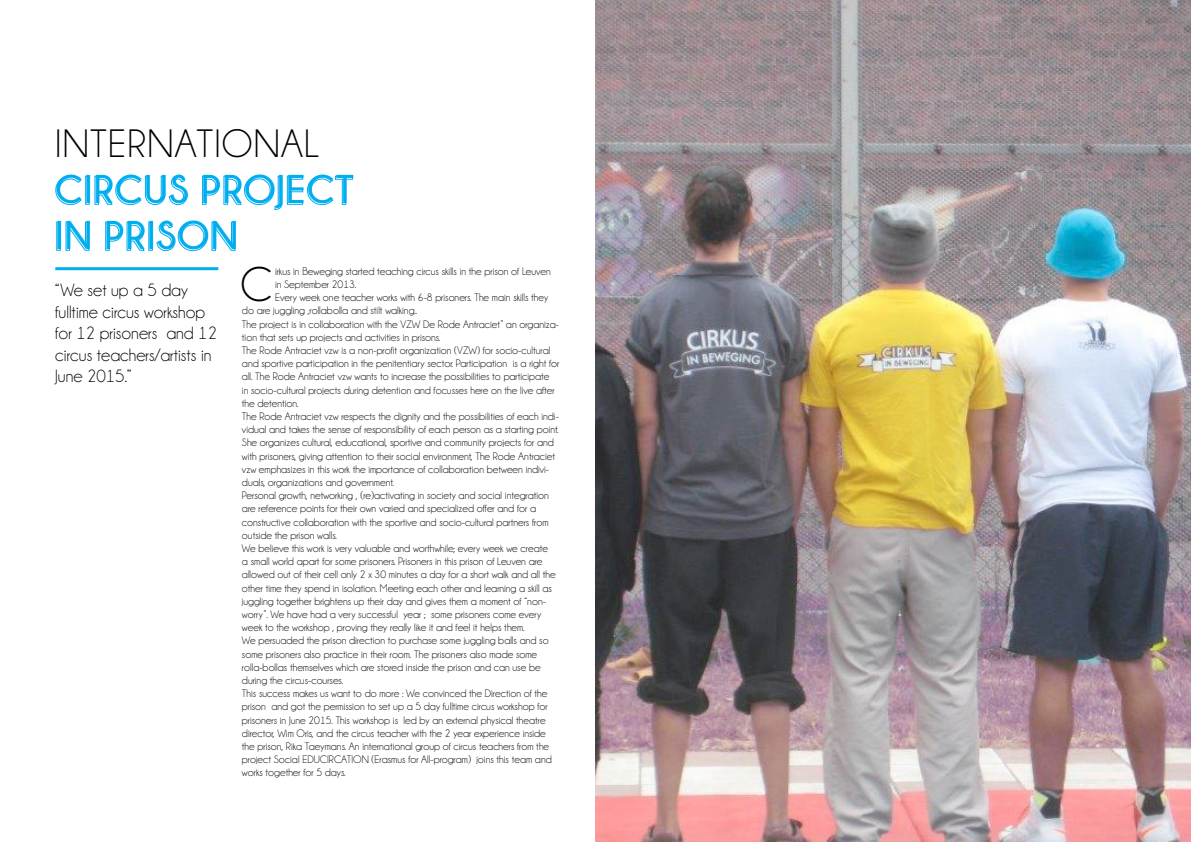
<style>
.page{position:relative;width:1191px;height:842px;background:#fff}
.page>*{position:absolute;margin:0;border:0;box-sizing:border-box;transform-origin:0 0}
.t1{font:49.2px "Champagne&Limousines";color:#000}
.t2{font:700 40px/46px "Champagne&Limousines";letter-spacing:.03em;color:#00aeef}
.t3{font:40px "Champagne&Limousines";letter-spacing:.03em;color:#000}
.t4{font:18px/21.6px "Champagne&Limousines";color:#000}
.t5{font:11px "Champagne&Limousines";color:#000}
</style>
<div class="page">
<hr style="left:55px;top:267px;width:163px;height:3px;background:#00aeef">
<img style="left:595px;top:0;width:596px;height:842px">
<svg style="left:56px;top:221px;width:180px;height:31px"></svg>
<svg style="left:55px;top:175px;width:298px;height:35px"></svg>
<h2 class="t3" style="left:55px;top:124px;width:266px">INTERNATIONAL</h2>
<h2 class="t2" style="left:55px;top:166px;width:300px">CIRCUS PROJECT<br>IN PRISON</h2>
<h3 class="t4" style="left:55px;top:279px;width:163px">“We set up a 5 day fulltime circus workshop for 12 prisoners and 12 circus teachers/artists in<br>June 2015.”</h3>
<h1 class="t1" style="left:240px;top:260px;width:34px">C</h1>
<p class="t5" style="left:275px;top:266px;width:277px">irkus in Beweging started teaching circus skills in the prison of Leuven</p>
<p class="t5" style="left:275px;top:279px;width:83px">in September 2013.</p>
<p class="t5" style="left:275px;top:292px;width:275px">Every week one teacher works with 6-8 prisoners. The main skills they</p>
<p class="t5" style="left:242px;top:305px;width:177px">do are juggling ,rollabolla and stilt walking..</p>
<p class="t5" style="left:242px;top:318px;width:319px">The project is in collaboration with the VZW De Rode Antraciet” an organiza-</p>
<p class="t5" style="left:242px;top:332px;width:200px">tion that sets up projects and activities in prisons.</p>
<p class="t5" style="left:242px;top:345px;width:310px">The Rode Antraciet vzw is a non-profit organization (VZW) for socio-cultural</p>
<p class="t5" style="left:242px;top:358px;width:319px">and sportive participation in the penitentiary sector. Participation is a right for</p>
<p class="t5" style="left:242px;top:371px;width:309px">all. The Rode Antraciet vzw wants to increase the possibilities to participate</p>
<p class="t5" style="left:242px;top:384px;width:314px">in socio-cultural projects during detention and focusses here on the live after</p>
<p class="t5" style="left:242px;top:398px;width:58px">the detention.</p>
<p class="t5" style="left:242px;top:411px;width:318px">The Rode Antraciet vzw respects the dignity and the possibilities of each indi-</p>
<p class="t5" style="left:242px;top:424px;width:318px">vidual and takes the sense of responsibility of each person as a starting point.</p>
<p class="t5" style="left:242px;top:437px;width:313px">She organizes cultural, educational, sportive and community projects for and</p>
<p class="t5" style="left:242px;top:450px;width:315px">with prisoners, giving attention to their social environment, The Rode Antraciet</p>
<p class="t5" style="left:242px;top:464px;width:309px">vzw emphasizes in this work the importance of collaboration between indivi-</p>
<p class="t5" style="left:242px;top:477px;width:153px">duals, organizations and government.</p>
<p class="t5" style="left:242px;top:490px;width:308px">Personal growth, networking , (re)activating in society and social integration</p>
<p class="t5" style="left:242px;top:503px;width:295px">are reference points for their own varied and specialized offer and for a</p>
<p class="t5" style="left:242px;top:516px;width:308px">constructive collaboration with the sportive and socio-cultural partners from</p>
<p class="t5" style="left:242px;top:530px;width:96px">outside the prison walls.</p>
<p class="t5" style="left:242px;top:543px;width:307px">We believe this work is very valuable and worthwhile; every week we create</p>
<p class="t5" style="left:242px;top:556px;width:302px">a small world apart for some prisoners. Prisoners in this prison of Leuven are</p>
<p class="t5" style="left:242px;top:569px;width:315px">allowed out of their cell only 2 x 30 minutes a day for a short walk and all the</p>
<p class="t5" style="left:242px;top:582px;width:311px">other time they spend in isolation. Meeting each other and learning a skill as</p>
<p class="t5" style="left:242px;top:596px;width:305px">juggling together brightens up their day and gives them a moment of “non-</p>
<p class="t5" style="left:242px;top:609px;width:301px">worry”. We have had a very successful year ; some prisoners come every</p>
<p class="t5" style="left:242px;top:622px;width:284px">week to the workshop , proving they really like it and feel it helps them.</p>
<p class="t5" style="left:242px;top:635px;width:308px">We persuaded the prison direction to purchase some juggling balls and so</p>
<p class="t5" style="left:242px;top:648px;width:297px">some prisoners also practice in their room. The prisoners also made some</p>
<p class="t5" style="left:242px;top:662px;width:300px">rolla-bollas themselves which are stored inside the prison and can use be</p>
<p class="t5" style="left:242px;top:675px;width:103px">during the circus-courses.</p>
<p class="t5" style="left:242px;top:688px;width:307px">This success makes us want to do more : We convinced the Direction of the</p>
<p class="t5" style="left:242px;top:701px;width:307px">prison and got the permission to set up a 5 day fulltime circus workshop for</p>
<p class="t5" style="left:242px;top:714px;width:305px">prisoners in June 2015. This workshop is led by an external physical theatre</p>
<p class="t5" style="left:242px;top:728px;width:305px">director, Wim Oris, and the circus teacher with the 2 year experience inside</p>
<p class="t5" style="left:242px;top:741px;width:309px">the prison, Rika Taeymans. An international group of circus teachers from the</p>
<p class="t5" style="left:242px;top:754px;width:311px">project Social EDUCIRCATION (Erasmus for All-program) joins this team and</p>
<p class="t5" style="left:242px;top:767px;width:105px">works together for 5 days.</p>
</div>
